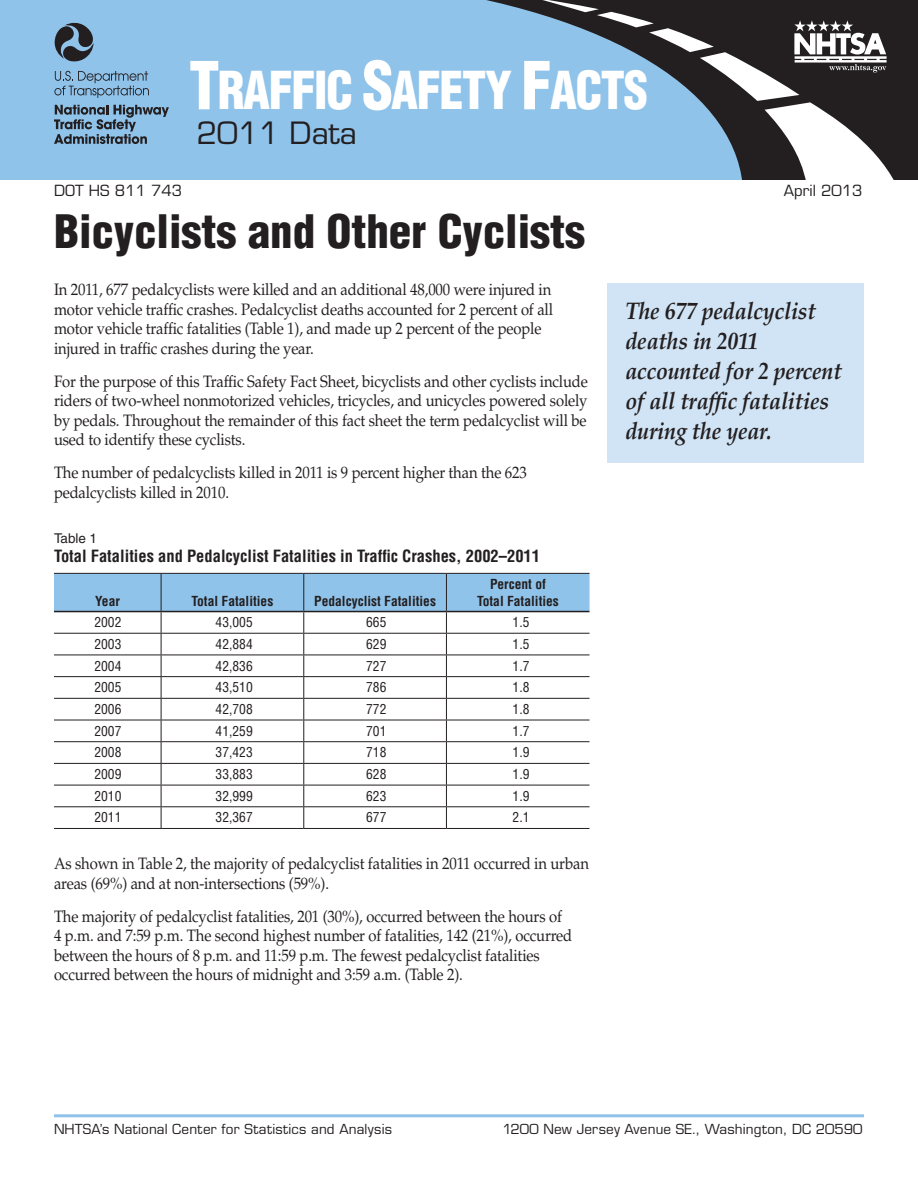
<style>
.page{position:relative;width:918px;height:1188px;background:#fff}
.page>*{position:absolute;margin:0;border:0;box-sizing:border-box;transform-origin:0 0}
.t1{font:900 condensed 51px "Helvetica LT Std";letter-spacing:-.03em;color:#fff;scale:.95 1}
.t2{font:900 condensed 45px "Helvetica LT Std";color:#231f20}
.t3{font:30px "Eurostile LT Std";color:#231f20}
.Pull_Quote{font:italic 700 24px/30px "Palatino LT Std";letter-spacing:-.01em;color:#231f20;scale:.9 1}
.Body{font:16.5px/19.5px "Palatino LT Std";letter-spacing:-.01em;color:#231f20;scale:.9 1}
.Table_Title{font:700 condensed 16.5px "Helvetica LT Std";color:#231f20}
.t4{font:15px "Eurostile LT Std";color:#231f20}
.Table_text{font:condensed 13.5px "Helvetica LT Std";color:#231f20}
.t5{font:13.5px "Eurostile LT Std";letter-spacing:.015em;color:#231f20}
.Table_Head{font:700 condensed 13.5px/16.5px "Helvetica LT Std";color:#231f20;text-align:center}
.Table_Number{font:13.5px "Helvetica LT Std";letter-spacing:-.01em;color:#231f20}
.s1{font-size:64.5px}
</style>
<div class="page">
<hr style="left:54px;top:1114px;width:810px;height:3px;background:#90c3ea">
<div style="left:0;top:0;width:918px;height:180px;background:#90c3ea"></div>
<svg style="left:486px;top:0;width:432px;height:180px"></svg>
<svg style="left:529px;top:0;width:367px;height:180px"></svg>
<svg style="left:54px;top:105px;width:115px;height:39px"></svg>
<svg style="left:54px;top:71px;width:95px;height:27px"></svg>
<svg style="left:54px;top:22px;width:40px;height:40px"></svg>
<div style="left:608px;top:284px;width:256px;height:180px;background:#d1e4f5"></div>
<svg style="left:54px;top:573px;width:536px;height:255px"></svg>
<hr style="left:54px;top:828px;width:107px;height:1px;background:#231f20">
<hr style="left:161px;top:828px;width:143px;height:1px;background:#231f20">
<hr style="left:304px;top:828px;width:142px;height:1px;background:#231f20">
<hr style="left:446px;top:828px;width:144px;height:1px;background:#231f20">
<hr style="left:54px;top:611px;width:107px;height:1px;background:#231f20">
<hr style="left:161px;top:611px;width:143px;height:1px;background:#231f20">
<hr style="left:304px;top:611px;width:142px;height:1px;background:#231f20">
<hr style="left:446px;top:611px;width:144px;height:1px;background:#231f20">
<h1 class="t1" style="left:189px;top:58px;width:485px"><span class="s1">T</span>RAFFIC <span class="s1">S</span>AFETY <span class="s1">F</span>ACTS</h1>
<h3 class="t3" style="left:196px;top:115px;width:162px">2011 Data</h3>
<p class="t4" style="left:54px;top:182px;width:130px">DOT HS 811 743</p>
<p class="t4" style="left:784px;top:182px;width:80px">April 2013</p>
<h1 class="t2" style="left:54px;top:203px;width:533px">Bicyclists and Other Cyclists</h1>
<p class="Body" style="left:54px;top:280px;width:556px">In 2011, 677 pedalcyclists were killed and an additional 48,000 were injured in motor vehicle traffic crashes. Pedalcyclist deaths accounted for 2 percent of all motor vehicle traffic fatalities (Table 1), and made up 2 percent of the people injured in traffic crashes during the year.</p>
<p class="Body" style="left:54px;top:372px;width:595px;text-align:justify">For the purpose of this Traffic Safety Fact Sheet, bicyclists and other cyclists include riders of two-wheel nonmotorized vehicles, tricycles, and unicycles powered solely by pedals. Throughout the remainder of this fact sheet the term pedalcyclist will be used to identify these cyclists.</p>
<p class="Body" style="left:54px;top:463px;width:527px">The number of pedalcyclists killed in 2011 is 9 percent higher than the 623 pedalcyclists killed in 2010.</p>
<p class="Table_Number" style="left:54px;top:530px;width:45px">Table 1</p>
<p class="Table_Title" style="left:54px;top:546px;width:488px">Total Fatalities and Pedalcyclist Fatalities in Traffic Crashes, 2002–2011</p>
<p class="Pull_Quote" style="left:626px;top:296px;width:242px">The 677 pedalcyclist deaths in 2011 accounted for 2 percent of all traffic fatalities during the year.</p>
<p class="Table_Head" style="left:95px;top:592px;width:26px">Year</p>
<p class="Table_Head" style="left:191px;top:592px;width:83px">Total Fatalities</p>
<p class="Table_Head" style="left:314px;top:592px;width:123px">Pedalcyclist Fatalities</p>
<p class="Table_Head" style="left:477px;top:576px;width:83px">Percent of<br>Total Fatalities</p>
<p class="Table_text" style="left:94px;top:614px;width:28px">2002</p>
<p class="Table_text" style="left:216px;top:614px;width:39px">43,005</p>
<p class="Table_text" style="left:366px;top:614px;width:22px">665</p>
<p class="Table_text" style="left:513px;top:614px;width:18px">1.5</p>
<p class="Table_text" style="left:94px;top:636px;width:28px">2003</p>
<p class="Table_text" style="left:216px;top:636px;width:39px">42,884</p>
<p class="Table_text" style="left:366px;top:636px;width:22px">629</p>
<p class="Table_text" style="left:513px;top:636px;width:18px">1.5</p>
<p class="Table_text" style="left:94px;top:657px;width:28px">2004</p>
<p class="Table_text" style="left:216px;top:657px;width:39px">42,836</p>
<p class="Table_text" style="left:366px;top:657px;width:22px">727</p>
<p class="Table_text" style="left:513px;top:657px;width:18px">1.7</p>
<p class="Table_text" style="left:94px;top:679px;width:28px">2005</p>
<p class="Table_text" style="left:216px;top:679px;width:39px">43,510</p>
<p class="Table_text" style="left:366px;top:679px;width:22px">786</p>
<p class="Table_text" style="left:513px;top:679px;width:18px">1.8</p>
<p class="Table_text" style="left:94px;top:701px;width:28px">2006</p>
<p class="Table_text" style="left:216px;top:701px;width:39px">42,708</p>
<p class="Table_text" style="left:366px;top:701px;width:22px">772</p>
<p class="Table_text" style="left:513px;top:701px;width:18px">1.8</p>
<p class="Table_text" style="left:94px;top:722px;width:28px">2007</p>
<p class="Table_text" style="left:216px;top:722px;width:39px">41,259</p>
<p class="Table_text" style="left:366px;top:722px;width:22px">701</p>
<p class="Table_text" style="left:513px;top:722px;width:18px">1.7</p>
<p class="Table_text" style="left:94px;top:744px;width:28px">2008</p>
<p class="Table_text" style="left:216px;top:744px;width:39px">37,423</p>
<p class="Table_text" style="left:366px;top:744px;width:22px">718</p>
<p class="Table_text" style="left:513px;top:744px;width:18px">1.9</p>
<p class="Table_text" style="left:94px;top:766px;width:28px">2009</p>
<p class="Table_text" style="left:216px;top:766px;width:39px">33,883</p>
<p class="Table_text" style="left:366px;top:766px;width:22px">628</p>
<p class="Table_text" style="left:513px;top:766px;width:18px">1.9</p>
<p class="Table_text" style="left:94px;top:787px;width:28px">2010</p>
<p class="Table_text" style="left:216px;top:787px;width:39px">32,999</p>
<p class="Table_text" style="left:366px;top:787px;width:22px">623</p>
<p class="Table_text" style="left:513px;top:787px;width:18px">1.9</p>
<p class="Table_text" style="left:94px;top:809px;width:28px">2011</p>
<p class="Table_text" style="left:216px;top:809px;width:39px">32,367</p>
<p class="Table_text" style="left:366px;top:809px;width:22px">677</p>
<p class="Table_text" style="left:513px;top:809px;width:18px">2.1</p>
<p class="Body" style="left:54px;top:854px;width:596px">As shown in Table 2, the majority of pedalcyclist fatalities in 2011 occurred in urban areas (69%) and at non-intersections (59%).</p>
<p class="Body" style="left:54px;top:907px;width:577px">The majority of pedalcyclist fatalities, 201 (30%), occurred between the hours of 4 p.m. and 7:59 p.m. The second highest number of fatalities, 142 (21%), occurred between the hours of 8 p.m. and 11:59 p.m. The fewest pedalcyclist fatalities occurred between the hours of midnight and 3:59 a.m. (Table 2).</p>
<p class="t5" style="left:54px;top:1121px;width:340px">NHTSA’s National Center for Statistics and Analysis</p>
<p class="t5" style="left:502px;top:1121px;width:361px">1200 New Jersey Avenue SE., Washington, DC 20590</p>
</div>
